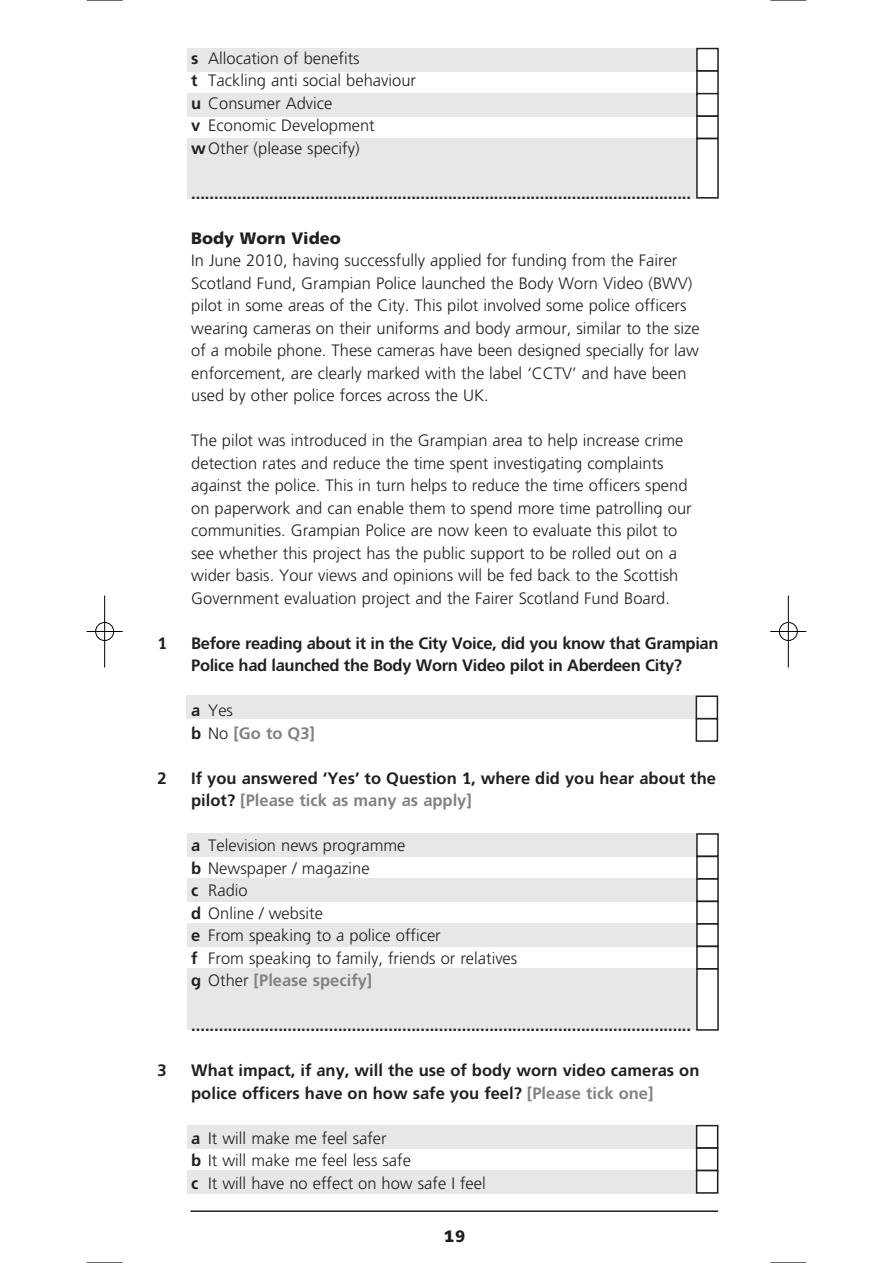
<style>
.page{position:relative;width:893px;height:1263px;background:#fff}
.page>*{position:absolute;margin:0;border:0;box-sizing:border-box;transform-origin:0 0}
.t1{font:300 16.5px/22.5px "Freeway";color:#231f20}
.t2{font:16.5px/22.5px "Freeway Demi";color:#231f20}
.t3{font:16.5px/22.5px "Freeway Demi";letter-spacing:-.02em;color:#231f20}
.t4{font:16.5px "Freeway Demi";color:#808285}
.t5{font:900 16.5px "Freeway";color:#231f20}
.s1{font-family:"Freeway Demi";font-weight:400}
.s2{color:#231f20}
.s3{font-family:"Freeway";font-weight:300;color:#231f20}
.s4{color:#808285}
</style>
<div class="page">
<div style="left:187px;top:1125px;width:531px;height:24px;background:#e6e7e8"></div>
<div style="left:187px;top:1170px;width:531px;height:24px;background:#e6e7e8"></div>
<div style="left:696px;top:1126px;width:21px;height:22px;background:#fff"></div>
<div style="left:695px;top:1125px;width:23px;height:24px;border:2px solid #231f20"></div>
<div style="left:695px;top:1147px;width:23px;height:24px;border:2px solid #231f20"></div>
<div style="left:696px;top:1171px;width:21px;height:22px;background:#fff"></div>
<div style="left:695px;top:1170px;width:23px;height:24px;border:2px solid #231f20"></div>
<div style="left:187px;top:833px;width:531px;height:24px;background:#e6e7e8"></div>
<div style="left:187px;top:878px;width:531px;height:24px;background:#e6e7e8"></div>
<div style="left:187px;top:923px;width:531px;height:24px;background:#e6e7e8"></div>
<div style="left:187px;top:968px;width:531px;height:62px;background:#e6e7e8"></div>
<div style="left:697px;top:834px;width:21px;height:22px;background:#fff"></div>
<div style="left:696px;top:833px;width:22px;height:24px;border:2px solid #231f20"></div>
<div style="left:696px;top:856px;width:22px;height:24px;border:2px solid #231f20"></div>
<div style="left:697px;top:879px;width:21px;height:22px;background:#fff"></div>
<div style="left:696px;top:878px;width:22px;height:24px;border:2px solid #231f20"></div>
<div style="left:696px;top:901px;width:22px;height:24px;border:2px solid #231f20"></div>
<div style="left:697px;top:924px;width:21px;height:22px;background:#fff"></div>
<div style="left:696px;top:923px;width:22px;height:24px;border:2px solid #231f20"></div>
<div style="left:696px;top:946px;width:22px;height:24px;border:2px solid #231f20"></div>
<div style="left:697px;top:969px;width:21px;height:61px;background:#fff"></div>
<div style="left:696px;top:968px;width:22px;height:63px;border:2px solid #231f20"></div>
<div style="left:186px;top:696px;width:532px;height:23px;background:#e6e7e8"></div>
<div style="left:696px;top:696px;width:21px;height:23px;background:#fff"></div>
<div style="left:695px;top:696px;width:23px;height:23px;border:2px solid #231f20"></div>
<div style="left:695px;top:718px;width:23px;height:24px;border:2px solid #231f20"></div>
<div style="left:187px;top:93px;width:531px;height:24px;background:#e6e7e8"></div>
<div style="left:187px;top:138px;width:531px;height:61px;background:#e6e7e8"></div>
<div style="left:696px;top:115px;width:22px;height:24px;border:2px solid #231f20"></div>
<div style="left:697px;top:139px;width:21px;height:59px;background:#fff"></div>
<div style="left:696px;top:138px;width:22px;height:61px;border:2px solid #231f20"></div>
<hr style="left:190px;top:1210px;width:528px;height:2px;background:#231f20">
<div style="left:187px;top:48px;width:531px;height:24px;background:#e6e7e8"></div>
<div style="left:697px;top:49px;width:21px;height:22px;background:#fff"></div>
<div style="left:696px;top:48px;width:22px;height:24px;border:2px solid #231f20"></div>
<div style="left:696px;top:70px;width:22px;height:26px;border:2px solid #231f20"></div>
<div style="left:697px;top:94px;width:21px;height:22px;background:#fff"></div>
<div style="left:696px;top:93px;width:22px;height:24px;border:2px solid #231f20"></div>
<hr style="left:87px;top:0;width:36px;height:1px;background:#000">
<hr style="left:770px;top:0;width:36px;height:1px;background:#000">
<hr style="left:87px;top:1262px;width:36px;height:1px;background:#000">
<hr style="left:770px;top:1262px;width:36px;height:1px;background:#000">
<hr style="left:104px;top:596px;width:1px;height:72px;background:#000">
<hr style="left:788px;top:596px;width:1px;height:72px;background:#000">
<hr style="left:87px;top:631px;width:36px;height:1px;background:#000">
<hr style="left:770px;top:631px;width:36px;height:1px;background:#000">
<div style="left:95px;top:622px;width:19px;height:19px;border:1px solid #000;border-radius:50%"></div>
<div style="left:779px;top:622px;width:18px;height:19px;border:1px solid #000;border-radius:50%"></div>
<p class="t2" style="left:157px;top:633px;width:11px">1</p>
<p class="t2" style="left:157px;top:768px;width:11px">2</p>
<p class="t2" style="left:157px;top:1060px;width:11px">3</p>
<p class="t1" style="left:191px;top:48px;width:226px"><span class="s1">s</span> Allocation of benefits<br><span class="s1">t</span> Tackling anti social behaviour <span class="s1">u</span> Consumer Advice<br><span class="s1">v</span> Economic Development <span class="s1">w</span>Other (please specify)</p>
<p class="t2" style="left:191px;top:183px;width:501px">.............................................................................................................</p>
<p class="t5" style="left:191px;top:230px;width:151px">Body Worn Video</p>
<p class="t1" style="left:191px;top:250px;width:510px">In June 2010, having successfully applied for funding from the Fairer Scotland Fund, Grampian Police launched the Body Worn Video (BWV) pilot in some areas of the City. This pilot involved some police officers wearing cameras on their uniforms and body armour, similar to the size of a mobile phone. These cameras have been designed specially for law enforcement, are clearly marked with the label ‘CCTV’ and have been used by other police forces across the UK.</p>
<p class="t1" style="left:191px;top:430px;width:502px">The pilot was introduced in the Grampian area to help increase crime detection rates and reduce the time spent investigating complaints against the police. This in turn helps to reduce the time officers spend on paperwork and can enable them to spend more time patrolling our communities. Grampian Police are now keen to evaluate this pilot to see whether this project has the public support to be rolled out on a wider basis. Your views and opinions will be fed back to the Scottish Government evaluation project and the Fairer Scotland Fund Board.</p>
<p class="t3" style="left:191px;top:633px;width:528px">Before reading about it in the City Voice, did you know that Grampian<br>Police had launched the Body Worn Video pilot in Aberdeen City?</p>
<p class="t1" style="left:191px;top:700px;width:43px"><span class="s1">a</span> Yes</p>
<p class="t4" style="left:191px;top:725px;width:125px"><span class="s2">b</span> <span class="s3">No</span> [Go to Q3]</p>
<p class="t2" style="left:191px;top:768px;width:526px">If you answered ‘Yes’ to Question 1, where did you hear about the pilot? <span class="s4">[Please tick as many as apply]</span></p>
<p class="t1" style="left:191px;top:835px;width:327px"><span class="s1">a</span> Television news programme<br><span class="s1">b</span> Newspaper / magazine<br><span class="s1">c</span> Radio<br><span class="s1">d</span> Online / website<br><span class="s1">e</span> From speaking to a police officer<br><span class="s1">f</span> From speaking to family, friends or relatives</p>
<p class="t4" style="left:191px;top:973px;width:183px"><span class="s2">g</span> <span class="s3">Other</span> [Please specify]</p>
<p class="t2" style="left:191px;top:1015px;width:501px">.............................................................................................................</p>
<p class="t2" style="left:191px;top:1060px;width:509px">What impact, if any, will the use of body worn video cameras on police officers have on how safe you feel? <span class="s4">[Please tick one]</span></p>
<p class="t1" style="left:191px;top:1128px;width:296px"><span class="s1">a</span> It will make me feel safer<br><span class="s1">b</span> It will make me feel less safe<br><span class="s1">c</span> It will have no effect on how safe I feel</p>
<p class="t5" style="left:443px;top:1228px;width:23px">19</p>
</div>
